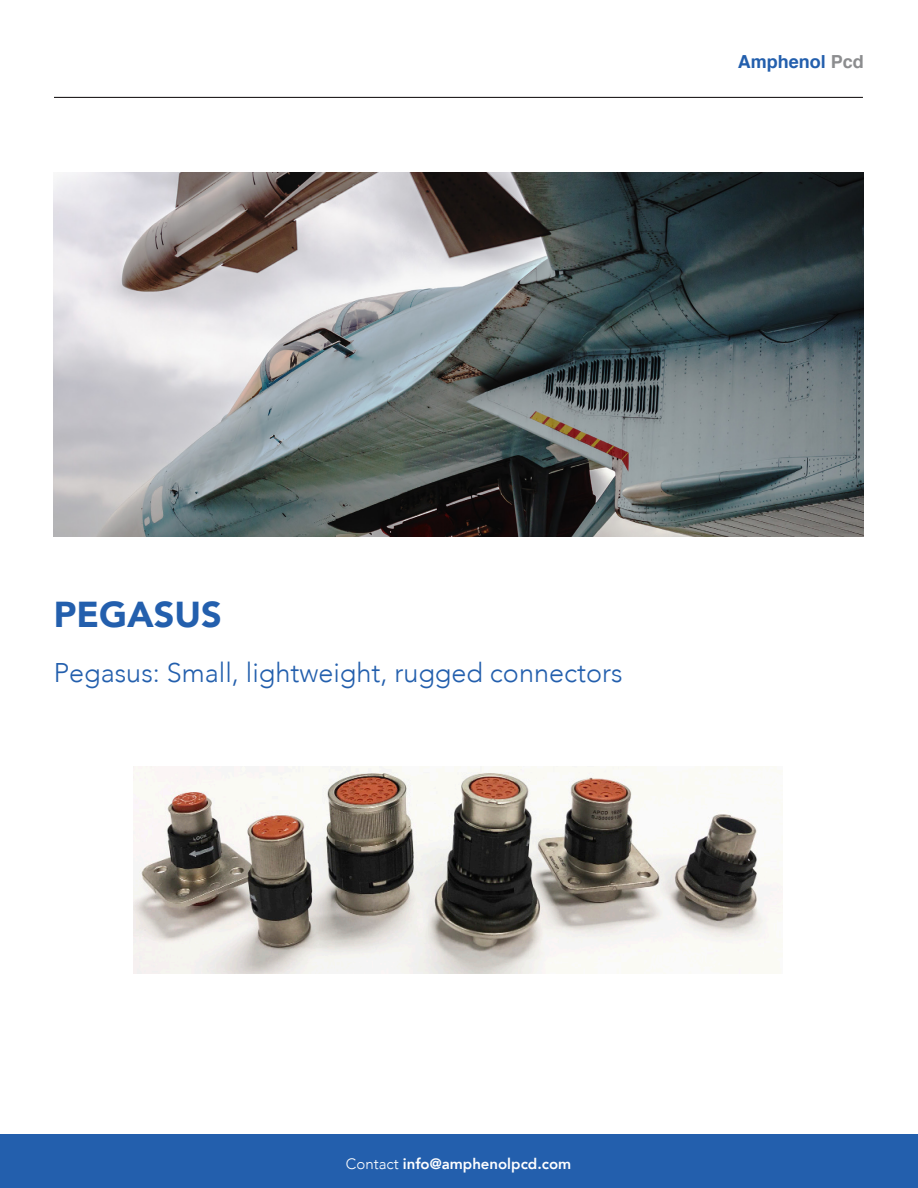
<style>
.page{position:relative;width:918px;height:1188px;background:#fff}
.page>*{position:absolute;margin:0;border:0;box-sizing:border-box;transform-origin:0 0}
.t1{font:900 36px "Avenir";color:#235fad}
.t2{font:300 27px "Avenir";color:#235fad}
.t3{font:700 18px "Helvetica";color:#235fad}
.t4{font:800 15px "Avenir";color:#fff}
.s1{color:#8c8d8f}
.s2{font-weight:300}
</style>
<div class="page">
<div style="left:0;top:1134px;width:918px;height:54px;background:#235fad"></div>
<img style="left:54px;top:173px;width:810px;height:363px">
<img style="left:134px;top:767px;width:648px;height:206px">
<hr style="left:54px;top:97px;width:809px;height:1px;background:#231f20">
<p class="t3" style="left:738px;top:47px;width:128px">Amphenol <span class="s1">Pcd</span></p>
<p class="t1" style="left:54px;top:584px;width:170px">PEGASUS</p>
<p class="t2" style="left:54px;top:656px;width:570px">Pegasus: Small, lightweight, rugged connectors</p>
<p class="t4" style="left:346px;top:1152px;width:227px"><span class="s2">Contact</span> info@amphenolpcd.com</p>
</div>
